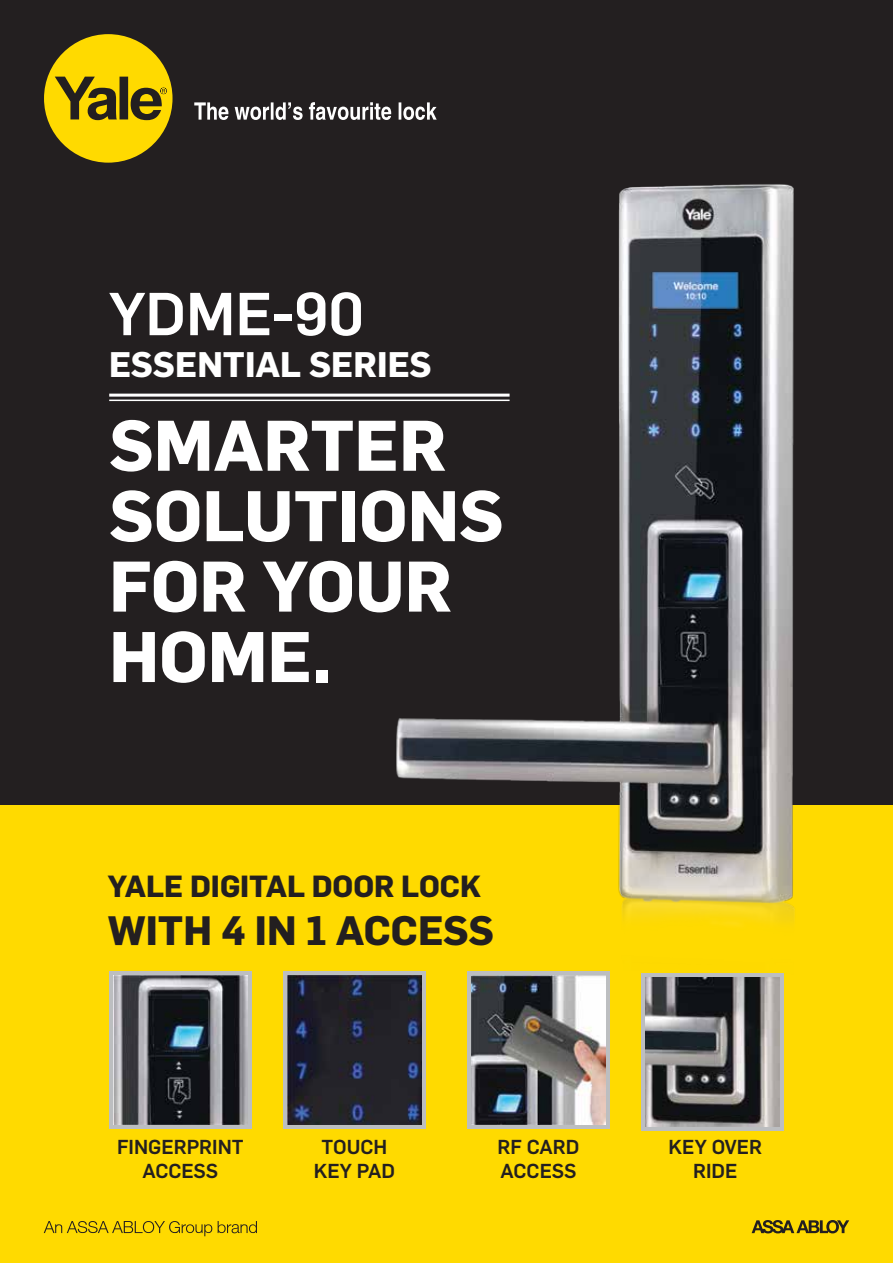
<style>
.page{position:relative;width:893px;height:1263px;background:#231f20}
.page>*{position:absolute;margin:0;border:0;box-sizing:border-box;transform-origin:0 0}
.t1{font:700 70.2px/70.3px "Flama";color:#fff}
.t2{font:500 59.4px "Flama";color:#fff}
.t3{font:700 40.35px "Flama";color:#231f20}
.t4{font:700 34.95px "Flama";color:#fff}
.t5{font:700 30px "Flama";color:#231f20}
.t6{font:500 19.8px/23.9px "Flama";color:#231f20;text-align:center}
</style>
<div class="page">
<div style="left:0;top:805px;width:893px;height:458px;background:#ffda00"></div>
<div style="left:283px;top:971px;width:143px;height:157px;background:#bcbec0"></div>
<img style="left:287px;top:975px;width:135px;height:149px">
<div style="left:109px;top:971px;width:143px;height:157px;background:#bcbec0"></div>
<img style="left:113px;top:975px;width:134px;height:149px">
<svg style="left:467px;top:1094px;width:143px;height:34px"></svg>
<img style="left:471px;top:1094px;width:134px;height:30px">
<svg style="left:641px;top:1094px;width:143px;height:37px"></svg>
<img style="left:646px;top:1094px;width:134px;height:32px">
<hr style="left:109px;top:394px;width:401px;height:3px;background:#fff">
<hr style="left:109px;top:400px;width:401px;height:1px;background:#fff">
<img style="left:330px;top:184px;width:465px;height:910px">
<svg style="left:44px;top:1221px;width:168px;height:15px"></svg>
<svg style="left:218px;top:1221px;width:39px;height:12px"></svg>
<svg style="left:752px;top:1220px;width:97px;height:13px"></svg>
<div style="left:44px;top:34px;width:129px;height:129px;background:#ffda00;border-radius:50%"></div>
<svg style="left:55px;top:77px;width:112px;height:43px"></svg>
<svg style="left:194px;top:102px;width:243px;height:18px"></svg>
<h2 class="t2" style="left:109px;top:271px;width:256px">YDME-90</h2>
<h3 class="t4" style="left:109px;top:339px;width:324px">ESSENTIAL SERIES</h3>
<h1 class="t1" style="left:109px;top:405px;width:396px">SMARTER<br>SOLUTIONS<br>FOR YOUR<br>HOME.</h1>
<h3 class="t5" style="left:108px;top:864px;width:375px">YALE DIGITAL DOOR LOCK</h3>
<h3 class="t3" style="left:108px;top:901px;width:388px">WITH 4 IN 1 ACCESS</h3>
<p class="t6" style="left:117px;top:1133px;width:128px">FINGERPRINT<br>ACCESS</p>
<p class="t6" style="left:314px;top:1133px;width:83px">TOUCH<br>KEY PAD</p>
<p class="t6" style="left:497px;top:1133px;width:83px;text-align:left">RF CARD<br>ACCESS</p>
<p class="t6" style="left:669px;top:1133px;width:95px">KEY OVER<br>RIDE</p>
</div>
